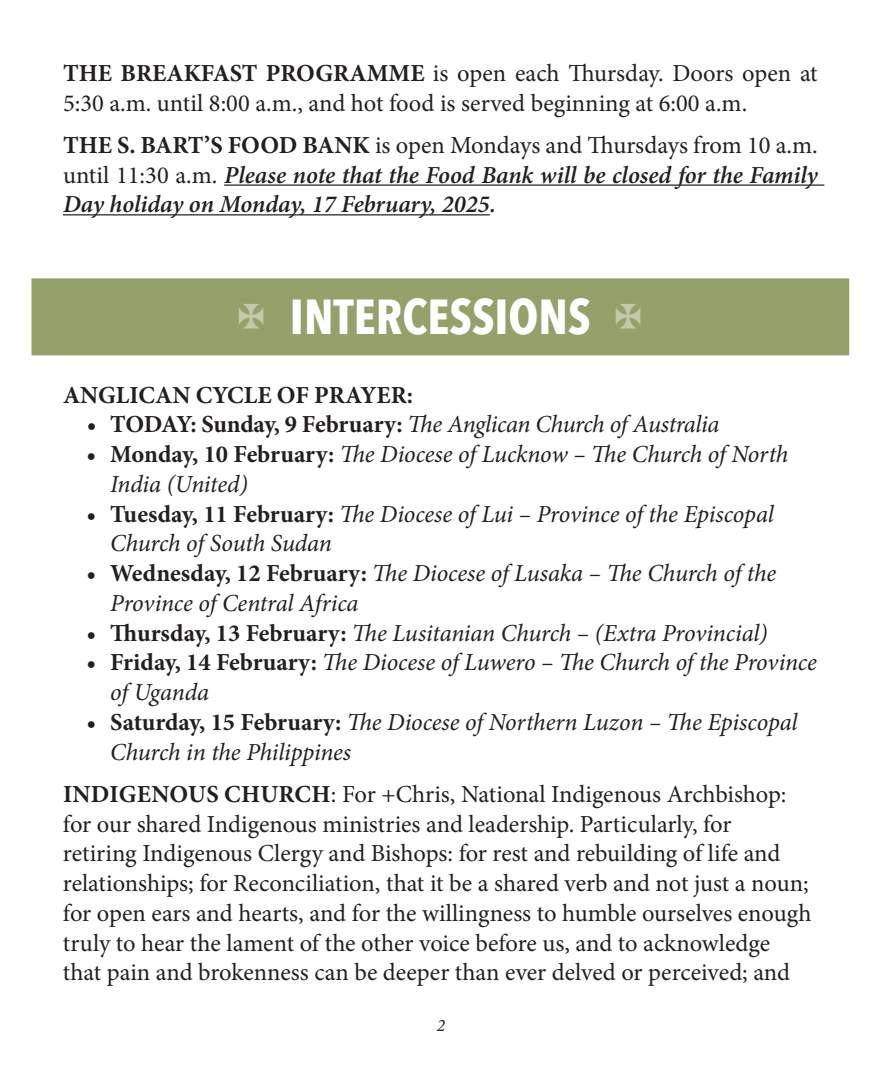
<style>
.page{position:relative;width:882px;height:1071px;background:#fff}
.page>*{position:absolute;margin:0;border:0;box-sizing:border-box;transform-origin:0 0}
.t1{font:700 49px "Avenir Next Condensed";color:#fff}
.t2{font:24.5px/29.8px "Minion Pro";letter-spacing:-.005em;color:#231f20}
.t3{font:italic 24.5px/29.8px "Minion Pro";letter-spacing:-.01em;color:#231f20}
.t4{font:italic 600 24.5px/29.8px "Minion Pro";letter-spacing:-.005em;color:#231f20;text-align:justify}
.t5{font:700 24.5px "Minion Pro";color:#231f20}
.t6{font:italic 17.5px "Minion Pro";color:#231f20}
.s1{font-weight:700}
.s2{font-weight:700;font-style:normal}
.s3{font-weight:400;font-style:normal}
</style>
<div class="page">
<hr style="left:224px;top:184px;width:600px;height:2px;background:#231f20">
<hr style="left:63px;top:214px;width:427px;height:1px;background:#231f20">
<div style="left:32px;top:278px;width:817px;height:77px;background:#94a16b"></div>
<p class="t2" style="left:63px;top:58px;width:756px"><span class="s1">THE BREAKFAST PROGRAMME</span> is open each Thursday. Doors open at<br>5:30 a.m. until 8:00 a.m., and hot food is served beginning at 6:00 a.m.</p>
<p class="t4" style="left:63px;top:130px;width:756px"><span class="s2">THE S. BART’S FOOD BANK</span> <span class="s3">is open Mondays and Thursdays from 10 a.m. until 11:30 a.m.</span> Please note that the Food Bank will be closed for the Family Day holiday on Monday, 17 February, 2025.</p>
<h1 class="t1" style="left:238px;top:286px;width:406px"><sup>+</sup> INTERCESSIONS <sup>+</sup></h1>
<p class="t5" style="left:63px;top:378px;width:352px">ANGLICAN CYCLE OF PRAYER:</p>
<p class="t3" style="left:87px;top:410px;width:634px"><span class="s2">• TODAY: Sunday, 9 February:</span> The Anglican Church of Australia</p>
<p class="t3" style="left:110px;top:439px;width:680px;text-indent:-24px"><span class="s2">• Monday, 10 February:</span> The Diocese of Lucknow – The Church of North<br>India (United)</p>
<p class="t3" style="left:110px;top:499px;width:665px;text-indent:-24px"><span class="s2">• Tuesday, 11 February:</span> The Diocese of Lui – Province of the Episcopal<br>Church of South Sudan</p>
<p class="t3" style="left:110px;top:558px;width:668px;text-indent:-24px"><span class="s2">• Wednesday, 12 February:</span> The Diocese of Lusaka – The Church of the<br>Province of Central Africa</p>
<p class="t3" style="left:87px;top:618px;width:683px"><span class="s2">• Thursday, 13 February:</span> The Lusitanian Church – (Extra Provincial)</p>
<p class="t3" style="left:110px;top:648px;width:708px;text-indent:-24px"><span class="s2">• Friday, 14 February:</span> The Diocese of Luwero – The Church of the Province of Uganda</p>
<p class="t3" style="left:110px;top:707px;width:689px;text-indent:-24px"><span class="s2">• Saturday, 15 February:</span> The Diocese of Northern Luzon – The Episcopal<br>Church in the Philippines</p>
<p class="t2" style="left:63px;top:779px;width:750px"><span class="s1">INDIGENOUS CHURCH</span>: For +Chris, National Indigenous Archbishop: for our shared Indigenous ministries and leadership. Particularly, for<br>retiring Indigenous Clergy and Bishops: for rest and rebuilding of life and relationships; for Reconciliation, that it be a shared verb and not just a noun; for open ears and hearts, and for the willingness to humble ourselves enough truly to hear the lament of the other voice before us, and to acknowledge that pain and brokenness can be deeper than ever delved or perceived; and</p>
<p class="t6" style="left:437px;top:1013px;width:10px">2</p>
</div>
